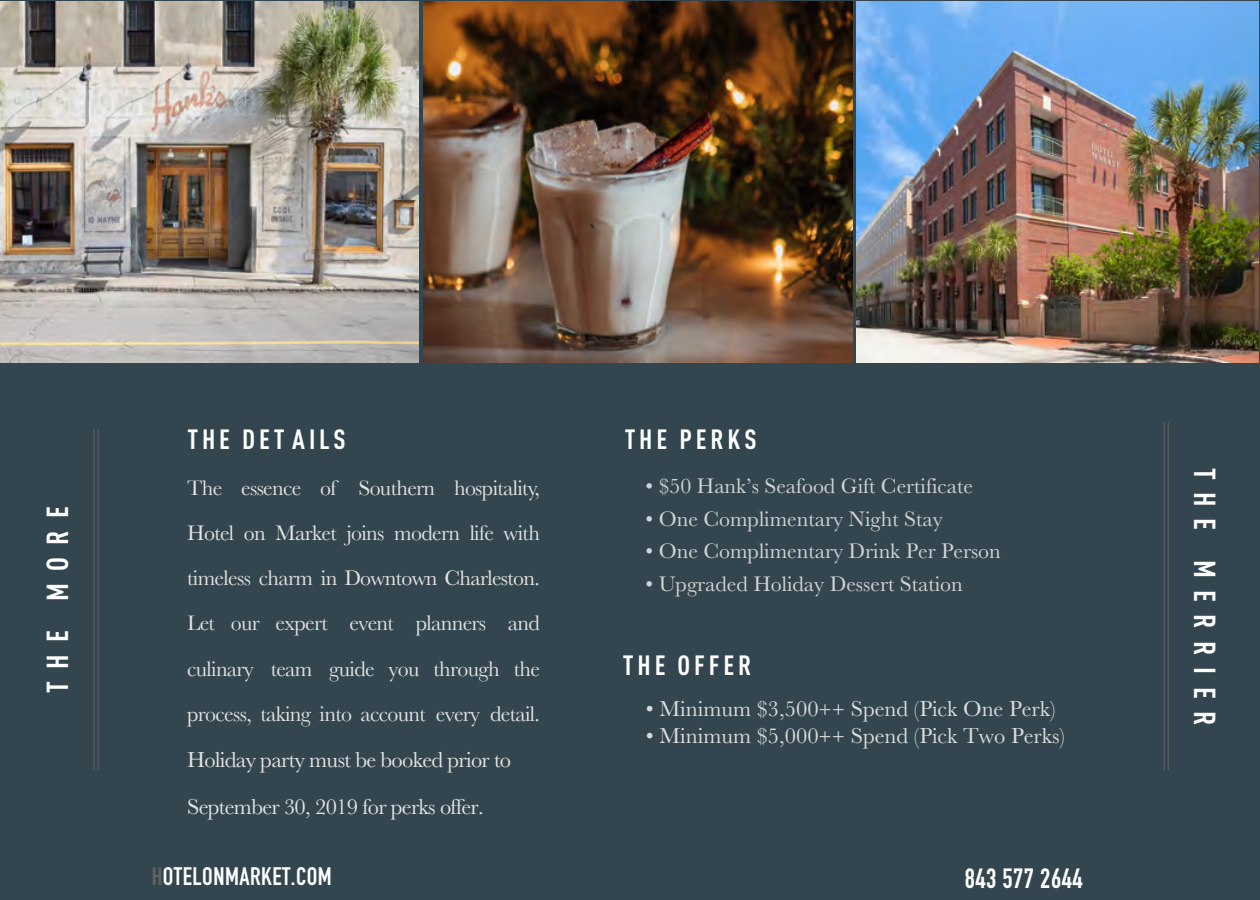
<style>
.page{position:relative;width:1260px;height:900px;background:#33464f}
.page>*{position:absolute;margin:0;border:0;box-sizing:border-box;transform-origin:0 0}
.t1{font:700 condensed 30px "DIN Pro";letter-spacing:.41em;color:#fdfdfd}
.t2{font:700 condensed 27.5px "DIN Pro";letter-spacing:.14em;color:#fdfdfd}
.t3{font:700 27.5px "DIN Condensed";letter-spacing:.02em;color:#fdfdfd}
.t4{font:700 25px "DIN Condensed";letter-spacing:.02em;color:#fdfdfd}
.t5{font:22.5px "Baskerville";color:#dbdbdb}
.t6{font:22.5px/46.5px "Baskerville";letter-spacing:-.03em;color:#e3e3e3}
.t7{font:22px/45.2px "Baskerville";letter-spacing:-.03em;color:#e3e3e3;text-align:justify}
.t8{font:22px "Baskerville";color:#d3d3d3}
.s1{font-size:20px}
.s2{color:#636161}
</style>
<div class="page">
<hr style="left:1168px;top:423px;width:1px;height:347px;background:#636161">
<hr style="left:1164px;top:423px;width:1px;height:347px;background:#636161">
<hr style="left:94px;top:430px;width:1px;height:340px;background:#636161">
<hr style="left:98px;top:430px;width:1px;height:340px;background:#636161">
<img style="left:0;top:1px;width:418px;height:362px">
<img style="left:423px;top:1px;width:429px;height:362px">
<img style="left:857px;top:1px;width:401px;height:361px">
<p class="t1" style="left:35px;top:693px;width:189px;rotate:-90deg">THE MORE</p>
<p class="t2" style="left:187px;top:419px;width:160px">THE DET AILS</p>
<p class="t7" style="left:187px;top:465px;width:354px">The essence of Southern hospitality, Hotel on Market joins modern life with timeless charm in Downtown Charleston.<br>Let our expert event planners and culinary team guide you through the process, taking into account every detail.</p>
<p class="t6" style="left:187px;top:737px;width:326px">Holiday party must be booked prior to<br>September 30, 2019 for perks offer.</p>
<p class="t2" style="left:625px;top:418px;width:133px">THE PERKS</p>
<p class="t8" style="left:646px;top:473px;width:329px">• $50 Hank’s Seafood Gift Certificate</p>
<p class="t8" style="left:646px;top:506px;width:299px">• One Complimentary Night Stay</p>
<p class="t8" style="left:646px;top:538px;width:357px">• One Complimentary Drink Per Person</p>
<p class="t8" style="left:646px;top:571px;width:319px">• Upgraded Holiday Dessert Station</p>
<p class="t2" style="left:623px;top:645px;width:130px">THE OFFER</p>
<p class="t5" style="left:646px;top:695px;width:411px">• Minimum $3,500<span class="s1">++</span> Spend (Pick One Perk)</p>
<p class="t5" style="left:646px;top:722px;width:421px">• Minimum $5,000<span class="s1">++</span> Spend (Pick Two Perks)</p>
<p class="t4" style="left:152px;top:860px;width:182px"><span class="s2">H</span>OTELONMARKET.COM</p>
<p class="t3" style="left:965px;top:859px;width:120px">843 577 2644</p>
<p class="t1" style="left:1227px;top:468px;width:259px;rotate:90deg">THE MERRIER</p>
</div>
